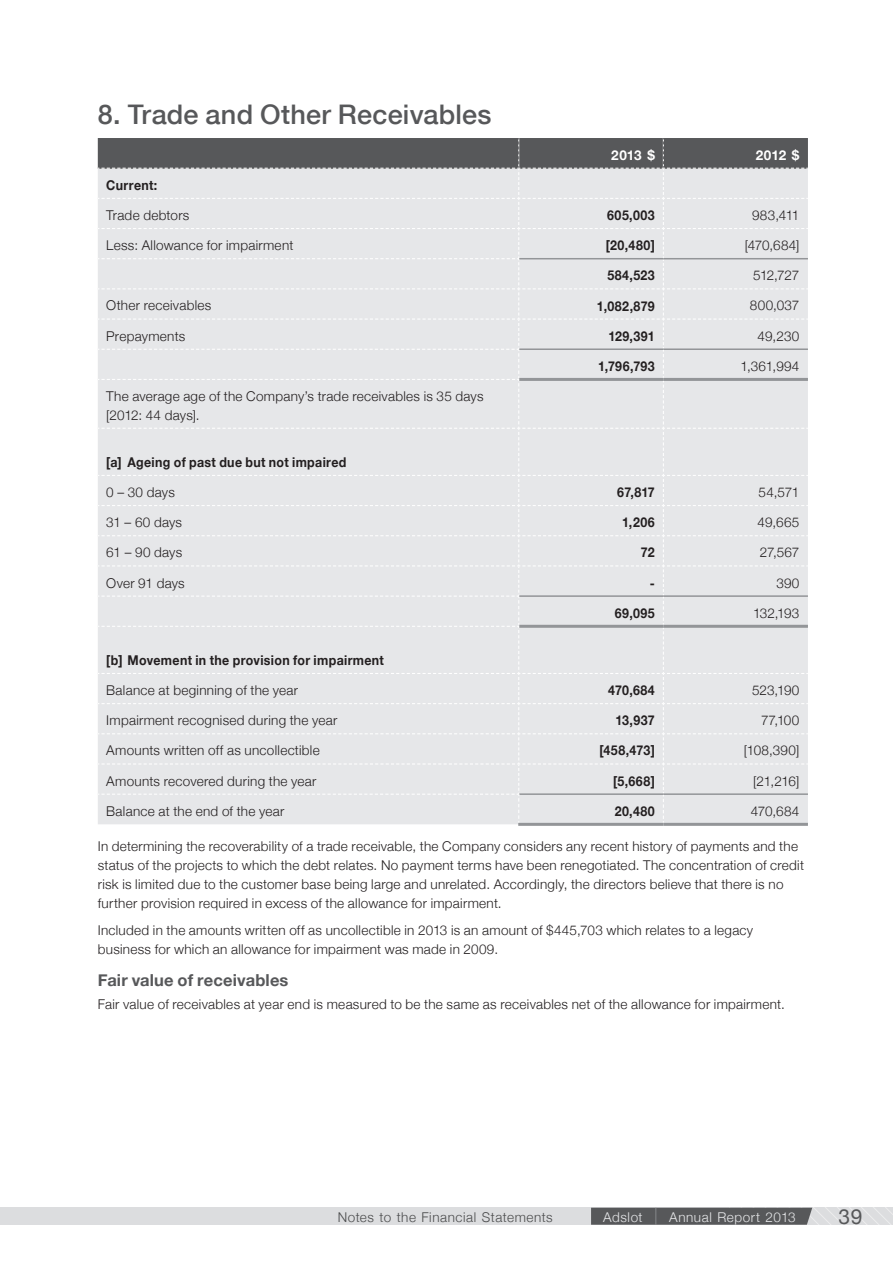
<style>
.page{position:relative;width:893px;height:1263px;background:#fff}
.page>*{position:absolute;margin:0;border:0;box-sizing:border-box;transform-origin:0 0}
.t1{font:500 27px "Helvetica Neue";letter-spacing:.01em;color:#57585a}
.t2{font:21px "Helvetica Neue";color:#57585a}
.t3{font:700 16.5px "Helvetica Neue";letter-spacing:.01em;color:#57585a}
.t4{font:300 13.5px/18.8px "Helvetica Neue";letter-spacing:.02em;color:#231f20}
.t5{font:700 13.5px "Helvetica Neue";letter-spacing:.03em;color:#231f20;scale:.92 1}
.t6{font:300 13.5px "Helvetica Neue";letter-spacing:.04em;color:#4b4c4d}
.t7{font:300 13.5px "Helvetica Neue";letter-spacing:.04em;color:#e6e7e9}
.t8{font:700 13.5px "Helvetica Neue";letter-spacing:.01em;color:#fff}
.s1{font-size:16.95px;color:#939598}
</style>
<div class="page">
<div style="left:0;top:1208px;width:893px;height:17px;background:#dcdddf"></div>
<svg style="left:591px;top:1208px;width:302px;height:17px"></svg>
<svg style="left:97px;top:138px;width:711px;height:685px;background:#dfe0e2"></svg>
<hr style="left:518px;top:823px;width:145px;height:3px;background:#939598">
<hr style="left:663px;top:823px;width:145px;height:3px;background:#939598">
<h1 class="t1" style="left:98px;top:92px;width:395px">8. Trade and Other Receivables</h1>
<p class="t8" style="left:611px;top:143px;width:45px">2013 $</p>
<p class="t8" style="left:756px;top:143px;width:45px">2012 $</p>
<p class="t5" style="left:106px;top:173px;width:57px">Current:</p>
<p class="t4" style="left:106px;top:205px;width:85px">Trade debtors</p>
<p class="t5" style="left:607px;top:203px;width:53px">605,003</p>
<p class="t4" style="left:752px;top:205px;width:49px">983,411</p>
<p class="t4" style="left:106px;top:235px;width:189px">Less: Allowance for impairment</p>
<p class="t5" style="left:606px;top:233px;width:55px">[20,480]</p>
<p class="t4" style="left:745px;top:235px;width:56px">[470,684]</p>
<p class="t5" style="left:607px;top:263px;width:53px">584,523</p>
<p class="t4" style="left:753px;top:265px;width:48px">512,727</p>
<p class="t4" style="left:106px;top:295px;width:107px">Other receivables</p>
<p class="t5" style="left:597px;top:293px;width:64px">1,082,879</p>
<p class="t4" style="left:750px;top:295px;width:51px">800,037</p>
<p class="t4" style="left:106px;top:326px;width:81px">Prepayments</p>
<p class="t5" style="left:608px;top:324px;width:52px">129,391</p>
<p class="t4" style="left:758px;top:326px;width:43px">49,230</p>
<p class="t5" style="left:598px;top:354px;width:63px">1,796,793</p>
<p class="t4" style="left:740px;top:356px;width:61px">1,361,994</p>
<p class="t4" style="left:106px;top:386px;width:379px">The average age of the Company’s trade receivables is 35 days [2012: 44 days].</p>
<p class="t5" style="left:106px;top:450px;width:263px">[a] Ageing of past due but not impaired</p>
<p class="t4" style="left:106px;top:482px;width:70px">0 – 30 days</p>
<p class="t5" style="left:617px;top:480px;width:42px">67,817</p>
<p class="t4" style="left:759px;top:482px;width:42px">54,571</p>
<p class="t4" style="left:106px;top:512px;width:77px">31 – 60 days</p>
<p class="t5" style="left:622px;top:510px;width:37px">1,206</p>
<p class="t4" style="left:758px;top:512px;width:43px">49,665</p>
<p class="t4" style="left:106px;top:542px;width:77px">61 – 90 days</p>
<p class="t5" style="left:641px;top:540px;width:17px">72</p>
<p class="t4" style="left:760px;top:542px;width:41px">27,567</p>
<p class="t4" style="left:106px;top:572px;width:80px">Over 91 days</p>
<p class="t5" style="left:650px;top:571px;width:7px">-</p>
<p class="t4" style="left:776px;top:572px;width:25px">390</p>
<p class="t5" style="left:615px;top:601px;width:45px">69,095</p>
<p class="t4" style="left:753px;top:603px;width:48px">132,193</p>
<p class="t5" style="left:106px;top:648px;width:303px">[b] Movement in the provision for impairment</p>
<p class="t4" style="left:106px;top:680px;width:193px">Balance at beginning of the year</p>
<p class="t5" style="left:608px;top:678px;width:52px">470,684</p>
<p class="t4" style="left:752px;top:680px;width:49px">523,190</p>
<p class="t4" style="left:106px;top:710px;width:233px">Impairment recognised during the year</p>
<p class="t5" style="left:616px;top:708px;width:44px">13,937</p>
<p class="t4" style="left:761px;top:710px;width:40px">77,100</p>
<p class="t4" style="left:106px;top:740px;width:215px">Amounts written off as uncollectible</p>
<p class="t5" style="left:599px;top:738px;width:62px">[458,473]</p>
<p class="t4" style="left:744px;top:740px;width:57px">[108,390]</p>
<p class="t4" style="left:106px;top:771px;width:212px">Amounts recovered during the year</p>
<p class="t5" style="left:613px;top:769px;width:47px">[5,668]</p>
<p class="t4" style="left:753px;top:771px;width:48px">[21,216]</p>
<p class="t4" style="left:106px;top:801px;width:180px">Balance at the end of the year</p>
<p class="t5" style="left:615px;top:799px;width:45px">20,480</p>
<p class="t4" style="left:751px;top:801px;width:50px">470,684</p>
<p class="t4" style="left:98px;top:836px;width:708px">In determining the recoverability of a trade receivable, the Company considers any recent history of payments and the status of the projects to which the debt relates. No payment terms have been renegotiated. The concentration of credit risk is limited due to the customer base being large and unrelated. Accordingly, the directors believe that there is no further provision required in excess of the allowance for impairment.</p>
<p class="t4" style="left:98px;top:920px;width:657px">Included in the amounts written off as uncollectible in 2013 is an amount of $445,703 which relates to a legacy business for which an allowance for impairment was made in 2009.</p>
<p class="t3" style="left:98px;top:965px;width:192px">Fair value of receivables</p>
<p class="t4" style="left:98px;top:994px;width:689px">Fair value of receivables at year end is measured to be the same as receivables net of the allowance for impairment.</p>
<p class="t6" style="left:338px;top:1206px;width:216px">Notes to the Financial Statements</p>
<p class="t7" style="left:603px;top:1206px;width:194px">Adslot <span class="s1">|</span> Annual Report 2013</p>
<h2 class="t2" style="left:839px;top:1199px;width:25px">39</h2>
</div>
